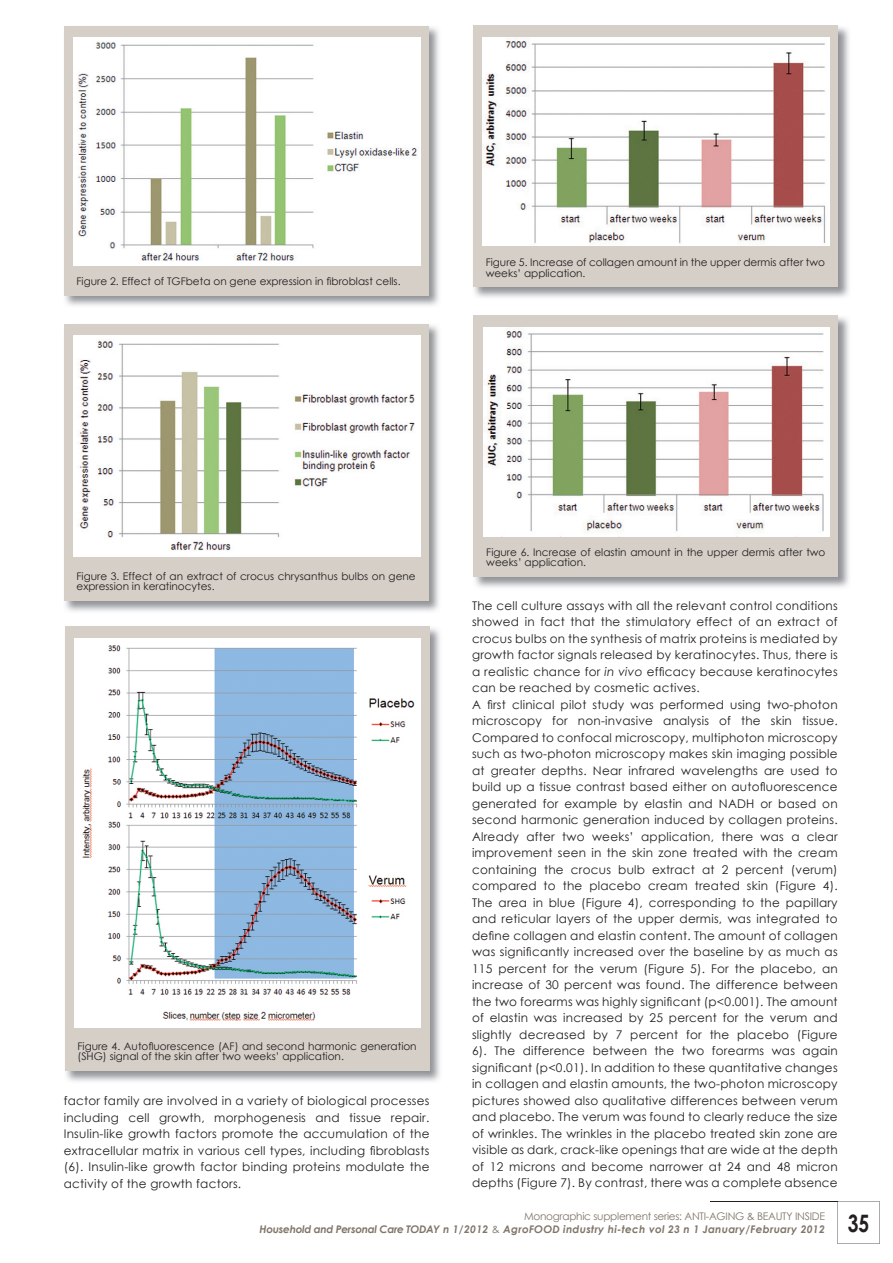
<style>
.page{position:relative;width:893px;height:1263px;background:#fff}
.page>*{position:absolute;margin:0;border:0;box-sizing:border-box;transform-origin:0 0}
.t1{font:700 24px "Century Gothic";color:#231f20;scale:.8 1}
.t2{font:12px/16.5px "Century Gothic";letter-spacing:.02em;color:#231f20;text-align:justify}
.t3{font:10.5px/10.5px "Century Gothic";color:#231f20}
.t4{font:italic 700 10.5px/12.6px "Century Gothic";letter-spacing:.025em;color:#807568;text-align:right}
.s1{font-style:italic}
.s2{font-weight:400;font-style:normal}
</style>
<div class="page">
<svg style="left:837px;top:1201px;width:43px;height:43px"></svg>
<hr style="left:710px;top:1201px;width:127px;height:1px;background:#231f20">
<img style="left:64px;top:26px;width:375px;height:280px">
<div style="left:64px;top:26px;width:364px;height:269px;background:#d5cfc8"></div>
<img style="left:73px;top:38px;width:347px;height:227px">
<img style="left:65px;top:324px;width:374px;height:288px">
<div style="left:64px;top:324px;width:364px;height:277px;background:#d5cfc8"></div>
<img style="left:73px;top:336px;width:347px;height:221px">
<img style="left:65px;top:626px;width:375px;height:456px">
<div style="left:65px;top:626px;width:364px;height:444px;background:#d5cfc8"></div>
<img style="left:74px;top:638px;width:347px;height:389px">
<img style="left:473px;top:25px;width:376px;height:273px">
<div style="left:473px;top:26px;width:365px;height:261px;background:#d5cfc8"></div>
<img style="left:483px;top:38px;width:346px;height:207px">
<img style="left:473px;top:315px;width:376px;height:273px">
<div style="left:474px;top:316px;width:364px;height:261px;background:#d5cfc8"></div>
<img style="left:483px;top:327px;width:347px;height:210px">
<p class="t3" style="left:77px;top:276px;width:326px">Figure 2. Effect of TGFbeta on gene expression in fibroblast cells.</p>
<p class="t3" style="left:486px;top:257px;width:341px">Figure 5. Increase of collagen amount in the upper dermis after two weeks’ application.</p>
<p class="t3" style="left:77px;top:570px;width:341px">Figure 3. Effect of an extract of crocus chrysanthus bulbs on gene expression in keratinocytes.</p>
<p class="t3" style="left:77px;top:1040px;width:341px">Figure 4. Autofluorescence (AF) and second harmonic generation (SHG) signal of the skin after two weeks’ application.</p>
<p class="t2" style="left:64px;top:1092px;width:367px">factor family are involved in a variety of biological processes including cell growth, morphogenesis and tissue repair.<br>Insulin-like growth factors promote the accumulation of the extracellular matrix in various cell types, including fibroblasts (6). Insulin-like growth factor binding proteins modulate the activity of the growth factors.</p>
<p class="t3" style="left:486px;top:547px;width:341px">Figure 6. Increase of elastin amount in the upper dermis after two weeks’ application.</p>
<p class="t2" style="left:472px;top:597px;width:367px;text-align:left">The cell culture assays with all the relevant control conditions showed in fact that the stimulatory effect of an extract of crocus bulbs on the synthesis of matrix proteins is mediated by growth factor signals released by keratinocytes. Thus, there is a realistic chance for <span class="s1">in vivo</span> efficacy because keratinocytes can be reached by cosmetic actives.<br>A first clinical pilot study was performed using two-photon microscopy for non-invasive analysis of the skin tissue.<br>Compared to confocal microscopy, multiphoton microscopy such as two-photon microscopy makes skin imaging possible at greater depths. Near infrared wavelengths are used to build up a tissue contrast based either on autofluorescence generated for example by elastin and NADH or based on second harmonic generation induced by collagen proteins.<br>Already after two weeks’ application, there was a clear improvement seen in the skin zone treated with the cream containing the crocus bulb extract at 2 percent (verum) compared to the placebo cream treated skin (Figure 4).<br>The area in blue (Figure 4), corresponding to the papillary and reticular layers of the upper dermis, was integrated to define collagen and elastin content. The amount of collagen was significantly increased over the baseline by as much as 115 percent for the verum (Figure 5). For the placebo, an increase of 30 percent was found. The difference between the two forearms was highly significant (p&lt;0.001). The amount of elastin was increased by 25 percent for the verum and slightly decreased by 7 percent for the placebo (Figure 6). The difference between the two forearms was again significant (p&lt;0.01). In addition to these quantitative changes in collagen and elastin amounts, the two-photon microscopy pictures showed also qualitative differences between verum and placebo. The verum was found to clearly reduce the size of wrinkles. The wrinkles in the placebo treated skin zone are visible as dark, crack-like openings that are wide at the depth of 12 microns and become narrower at 24 and 48 micron depths (Figure 7). By contrast, there was a complete absence</p>
<p class="t4" style="left:259px;top:1210px;width:567px"><span class="s2">Monographic supplement series: ANTI-AGING &amp; BEAUTY INSIDE<br></span>Household and Personal Care TODAY n 1/2012 <span class="s2">&amp;</span> AgroFOOD industry hi-tech vol 23 n 1 January/February 2012</p>
<h1 class="t1" style="left:848px;top:1205px;width:28px">35</h1>
</div>
